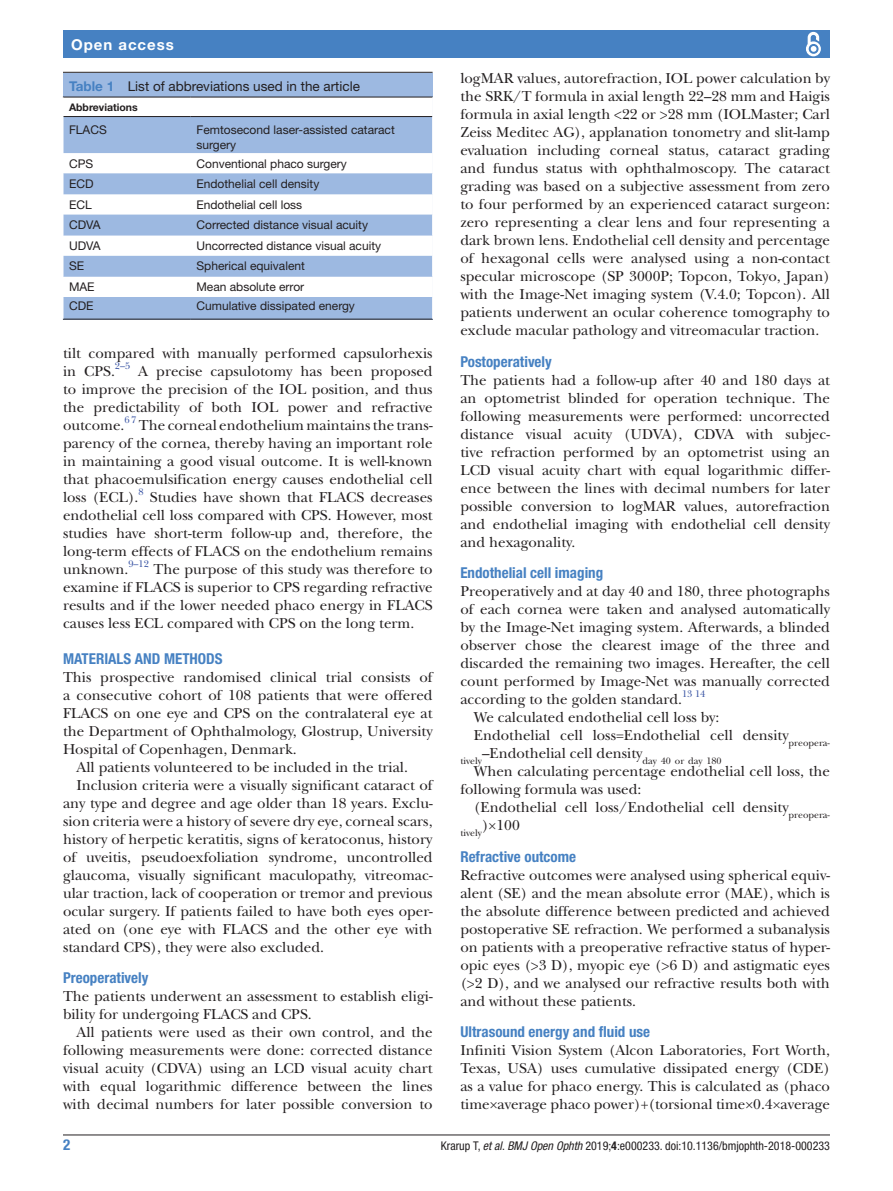
<style>
.page{position:relative;width:893px;height:1191px;background:#fff}
.page>*{position:absolute;margin:0;border:0;box-sizing:border-box;transform-origin:0 0}
.t1{font:15px/18px "New Baskerville";color:#231f20;text-align:justify}
.t2{font:700 condensed 15px "Helvetica Neue LT Std";color:#4681c2}
.t3{font:700 15px "Helvetica Neue LT Std";letter-spacing:.065em;color:#fff}
.t4{font:13.5px "Helvetica Neue LT Std";color:#231f20}
.t5{font:12px/14.4px "Helvetica Neue LT Std";color:#231f20}
.t6{font:condensed 12px "Helvetica Neue LT Std";color:#231f20}
.t7{font:700 10.5px "Helvetica Neue LT Std";color:#231f20}
.t8{font:9.9px "New Baskerville";color:#3853a3}
.t9{font:9.75px "New Baskerville";color:#231f20}
.s1{font-weight:700;color:#4681c2}
.s2{font-style:italic}
.s3{font-weight:700}
</style>
<div class="page">
<hr style="left:63px;top:1134px;width:767px;height:1px;background:#231f20">
<div style="left:63px;top:31px;width:767px;height:27px;background:#4681c2"></div>
<svg style="left:806px;top:31px;width:15px;height:26px"></svg>
<div style="left:63px;top:73px;width:370px;height:246px;background:#9db9e1"></div>
<hr style="left:63px;top:72px;width:370px;height:1px;background:#231f20">
<div style="left:64px;top:98px;width:368px;height:18px;background:#fff"></div>
<svg style="left:64px;top:117px;width:368px;height:202px"></svg>
<hr style="left:190px;top:116px;width:242px;height:1px;background:#231f20">
<hr style="left:63px;top:97px;width:127px;height:1px;background:#231f20">
<hr style="left:190px;top:97px;width:243px;height:1px;background:#231f20">
<hr style="left:63px;top:116px;width:128px;height:1px;background:#231f20">
<hr style="left:63px;top:319px;width:127px;height:1px;background:#231f20">
<hr style="left:190px;top:319px;width:243px;height:1px;background:#231f20">
<svg style="left:63px;top:97px;width:1px;height:20px"></svg>
<hr style="left:63px;top:117px;width:1px;height:36px;background:#fff">
<svg style="left:63px;top:153px;width:1px;height:166px"></svg>
<svg style="left:432px;top:97px;width:1px;height:20px"></svg>
<hr style="left:432px;top:117px;width:1px;height:36px;background:#fff">
<svg style="left:432px;top:153px;width:1px;height:166px"></svg>
<p class="t3" style="left:71px;top:35px;width:104px">Open access</p>
<p class="t4" style="left:69px;top:78px;width:293px"><span class="s1">Table 1</span> List of abbreviations used in the article</p>
<p class="t7" style="left:69px;top:100px;width:70px">Abbreviations</p>
<p class="t5" style="left:69px;top:122px;width:39px">FLACS</p>
<p class="t5" style="left:196px;top:122px;width:200px">Femtosecond laser-assisted cataract surgery</p>
<p class="t5" style="left:69px;top:156px;width:26px">CPS</p>
<p class="t5" style="left:196px;top:156px;width:152px">Conventional phaco surgery</p>
<p class="t5" style="left:69px;top:176px;width:26px">ECD</p>
<p class="t5" style="left:196px;top:176px;width:124px">Endothelial cell density</p>
<p class="t5" style="left:69px;top:197px;width:24px">ECL</p>
<p class="t5" style="left:196px;top:197px;width:107px">Endothelial cell loss</p>
<p class="t5" style="left:69px;top:218px;width:33px">CDVA</p>
<p class="t5" style="left:196px;top:218px;width:173px">Corrected distance visual acuity</p>
<p class="t5" style="left:69px;top:238px;width:33px">UDVA</p>
<p class="t5" style="left:196px;top:238px;width:186px">Uncorrected distance visual acuity</p>
<p class="t5" style="left:69px;top:259px;width:17px">SE</p>
<p class="t5" style="left:196px;top:259px;width:110px">Spherical equivalent</p>
<p class="t5" style="left:69px;top:279px;width:27px">MAE</p>
<p class="t5" style="left:196px;top:279px;width:109px">Mean absolute error</p>
<p class="t5" style="left:69px;top:298px;width:26px">CDE</p>
<p class="t5" style="left:196px;top:298px;width:160px">Cumulative dissipated energy</p>
<p class="t1" style="left:63px;top:344px;width:371px">tilt compared with manually performed capsulorhexis in CPS.</p>
<p class="t8" style="left:115px;top:360px;width:17px">2–5</p>
<p class="t1" style="left:63px;top:362px;width:371px;text-indent:75px">A precise capsulotomy has been proposed to improve the precision of the IOL position, and thus the predictability of both IOL power and refractive outcome.<sup>6</sup> <sup>7</sup> The corneal endothelium maintains the trans&shy;parency of the cornea, thereby having an important role in maintaining a good visual outcome. It is well-known that phacoemulsification energy causes endothelial cell loss (ECL).</p>
<p class="t8" style="left:139px;top:486px;width:7px">8</p>
<p class="t1" style="left:63px;top:488px;width:371px;text-indent:87px">Studies have shown that FLACS decreases endothelial cell loss compared with CPS. However, most studies have short-term follow-up and, therefore, the long-term effects of FLACS on the endothelium remains unknown.</p>
<p class="t8" style="left:128px;top:558px;width:22px">9–12</p>
<p class="t1" style="left:63px;top:560px;width:371px;text-indent:90px">The purpose of this study was therefore to examine if FLACS is superior to CPS regarding refractive results and if the lower needed phaco energy in FLACS causes less ECL compared with CPS on the long term.</p>
<p class="t2" style="left:63px;top:649px;width:161px">Materials and methods</p>
<p class="t1" style="left:63px;top:668px;width:371px">This prospective randomised clinical trial consists of</p>
<p class="t1" style="left:63px;top:686px;width:371px">a consecutive cohort of 108 patients that were offered</p>
<p class="t1" style="left:63px;top:704px;width:371px">FLACS on one eye and CPS on the contralateral eye at</p>
<p class="t1" style="left:63px;top:722px;width:371px">the Department of Ophthalmology, Glostrup, University</p>
<p class="t1" style="left:63px;top:740px;width:235px">Hospital of Copenhagen, Denmark.</p>
<p class="t1" style="left:76px;top:758px;width:333px">All patients volunteered to be included in the trial.</p>
<p class="t1" style="left:76px;top:776px;width:358px">Inclusion criteria were a visually significant cataract of</p>
<p class="t1" style="left:63px;top:794px;width:371px">any type and degree and age older than 18 years. Exclu-</p>
<p class="t1" style="left:63px;top:812px;width:371px">sion criteria were a history of severe dry eye, corneal scars,</p>
<p class="t1" style="left:63px;top:830px;width:371px">history of herpetic keratitis, signs of keratoconus, history</p>
<p class="t1" style="left:63px;top:848px;width:371px">of uveitis, pseudoexfoliation syndrome, uncontrolled</p>
<p class="t1" style="left:63px;top:866px;width:371px">glaucoma, visually significant maculopathy, vitreomac-</p>
<p class="t1" style="left:63px;top:884px;width:371px">ular traction, lack of cooperation or tremor and previous</p>
<p class="t1" style="left:63px;top:902px;width:371px">ocular surgery. If patients failed to have both eyes oper-</p>
<p class="t1" style="left:63px;top:920px;width:371px">ated on (one eye with FLACS and the other eye with</p>
<p class="t1" style="left:63px;top:938px;width:263px">standard CPS), they were also excluded.</p>
<p class="t2" style="left:63px;top:969px;width:87px">Preoperatively</p>
<p class="t1" style="left:63px;top:987px;width:371px">The patients underwent an assessment to establish eligi&shy;bility for undergoing FLACS and CPS.</p>
<p class="t1" style="left:63px;top:1023px;width:371px;text-indent:14px">All patients were used as their own control, and the following measurements were done: corrected distance visual acuity (CDVA) using an LCD visual acuity chart with equal logarithmic difference between the lines with decimal numbers for later possible conversion to</p>
<p class="t1" style="left:460px;top:69px;width:371px">logMAR values, autorefraction, IOL power calculation by the SRK/T formula in axial length 22–28 mm and Haigis formula in axial length &lt;22 or &gt;28 mm (IOLMaster; Carl Zeiss Meditec AG), applanation tonometry and slit-lamp evaluation including corneal status, cataract grading and fundus status with ophthalmoscopy. The cataract grading was based on a subjective assessment from zero to four performed by an experienced cataract surgeon: zero representing a clear lens and four representing a dark brown lens. Endothelial cell density and percentage of hexagonal cells were analysed using a non-contact specular microscope (SP 3000P; Topcon, Tokyo, Japan) with the Image-Net imaging system (V.4.0; Topcon). All patients underwent an ocular coherence tomography to exclude macular pathology and vitreomacular traction.</p>
<p class="t2" style="left:460px;top:352px;width:93px">Postoperatively</p>
<p class="t1" style="left:460px;top:371px;width:371px">The patients had a follow-up after 40 and 180 days at an optometrist blinded for operation technique. The following measurements were performed: uncorrected distance visual acuity (UDVA), CDVA with subjec&shy;tive refraction performed by an optometrist using an LCD visual acuity chart with equal logarithmic differ&shy;ence between the lines with decimal numbers for later possible conversion to logMAR values, autorefraction and endothelial imaging with endothelial cell density and hexagonality.</p>
<p class="t2" style="left:460px;top:564px;width:144px">Endothelial cell imaging</p>
<p class="t1" style="left:460px;top:582px;width:371px">Preoperatively and at day 40 and 180, three photographs of each cornea were taken and analysed automatically by the Image-Net imaging system. Afterwards, a blinded observer chose the clearest image of the three and discarded the remaining two images. Hereafter, the cell count performed by Image-Net was manually corrected according to the golden standard.</p>
<p class="t8" style="left:682px;top:688px;width:25px">13 14</p>
<p class="t1" style="left:474px;top:708px;width:247px">We calculated endothelial cell loss by:</p>
<p class="t1" style="left:474px;top:726px;width:358px">Endothelial cell loss=Endothelial cell density<sub>preopera-</sub></p>
<p class="t1" style="left:460px;top:744px;width:263px"><sub>tively</sub>–Endothelial cell density<sub>day</sub> <sub>40</sub> <sub>or</sub> <sub>day</sub> <sub>180</sub></p>
<p class="t1" style="left:474px;top:762px;width:358px">When calculating percentage endothelial cell loss, the</p>
<p class="t1" style="left:460px;top:780px;width:182px">following formula was used:</p>
<p class="t1" style="left:474px;top:798px;width:358px">(Endothelial cell loss/Endothelial cell density<sub>preopera-</sub></p>
<p class="t9" style="left:460px;top:827px;width:61px">tively<sup>)×100</sup></p>
<p class="t2" style="left:460px;top:847px;width:117px">Refractive outcome</p>
<p class="t1" style="left:460px;top:866px;width:371px">Refractive outcomes were analysed using spherical equiv&shy;alent (SE) and the mean absolute error (MAE), which is the absolute difference between predicted and achieved postoperative SE refraction. We performed a subanalysis on patients with a preoperative refractive status of hyper&shy;opic eyes (&gt;3 D), myopic eye (&gt;6 D) and astigmatic eyes (&gt;2 D), and we analysed our refractive results both with and without these patients.</p>
<p class="t2" style="left:460px;top:1023px;width:191px">Ultrasound energy and fluid use</p>
<p class="t1" style="left:460px;top:1041px;width:371px">Infiniti Vision System (Alcon Laboratories, Fort Worth, Texas, USA) uses cumulative dissipated energy (CDE) as a value for phaco energy. This is calculated as (phaco time×average phaco power)+(torsional time×0.4×average</p>
<p class="t2" style="left:63px;top:1135px;width:9px">2</p>
<p class="t6" style="left:441px;top:1138px;width:391px">Krarup T, <span class="s2">et al</span>. <span class="s2">BMJ Open Ophth</span> 2019;<span class="s3">4</span>:e000233. doi:10.1136/bmjophth-2018-000233</p>
</div>
